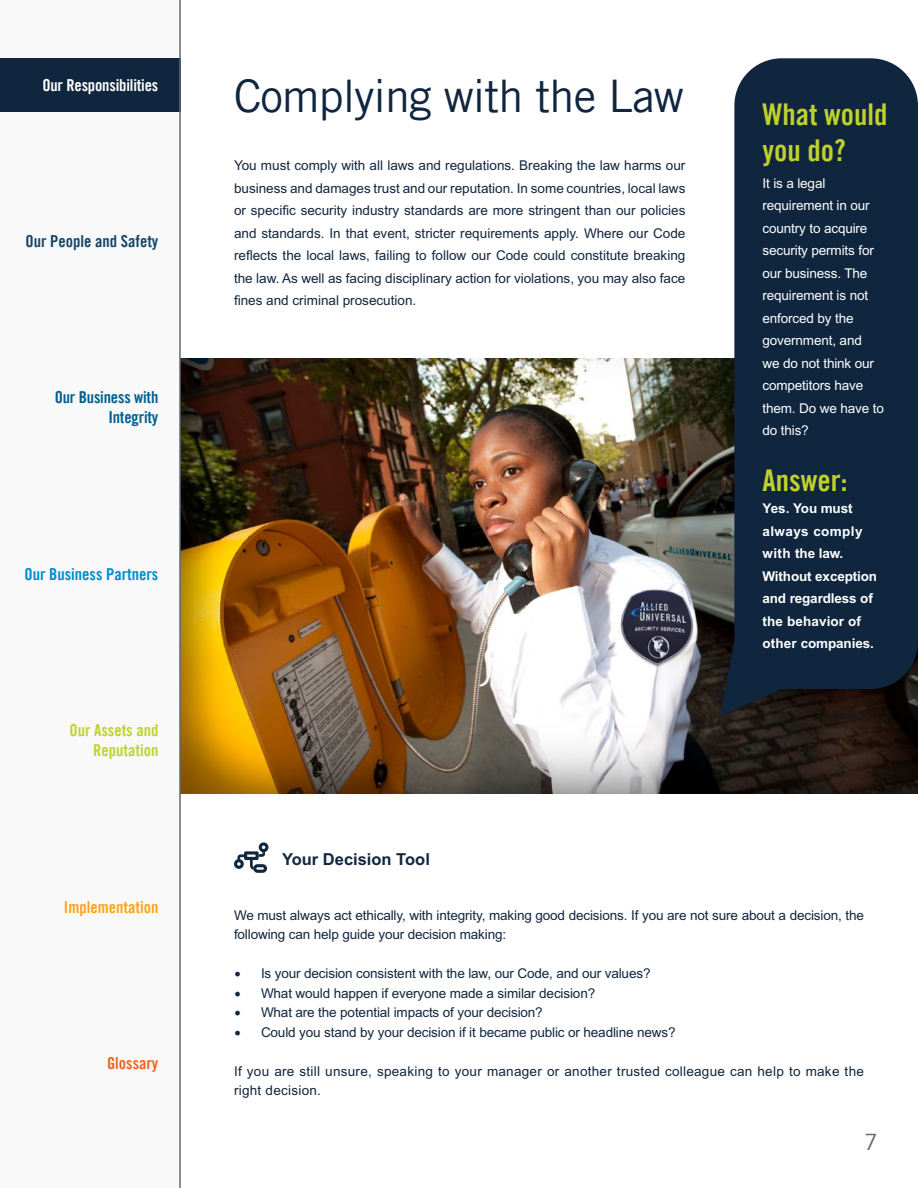
<style>
.page{position:relative;width:918px;height:1188px;background:#fff}
.page>*{position:absolute;margin:0;border:0;box-sizing:border-box;transform-origin:0 0}
.t1{font:45px "Trade Gothic LT Pro";letter-spacing:-.02em;color:#10263f}
.t2{font:30px/36px "Trade Gothic LT Pro Bd Cn 20";color:#bfd22b}
.t3{font:22.5px "Trade Gothic LT Pro";color:#5d6a76}
.t4{font:16.5px/19.5px "Trade Gothic LT Pro Bd Cn 20";letter-spacing:-.01em;color:#005f90;text-align:right}
.t5{font:16.5px/19.5px "Trade Gothic LT Pro Bd Cn 20";color:#bfd22b;text-align:right}
.t6{font:16.5px "Trade Gothic LT Pro Bd Cn 20";letter-spacing:-.01em;color:#fff}
.t7{font:16.5px "Trade Gothic LT Pro Bd Cn 20";color:#008ccc}
.t8{font:16.5px "Trade Gothic LT Pro Bd Cn 20";color:#164469}
.t9{font:700 16.5px "Arial MT Std";color:#10263f}
.t10{font:16.5px "Trade Gothic LT Pro Bd Cn 20";color:#faa41a}
.t11{font:16.5px "Trade Gothic LT Pro Bd Cn 20";color:#f26322}
.t12{font:13.5px/22.5px "Arial MT Std";letter-spacing:-.01em;color:#10263f;text-align:justify}
.t13{font:13.5px/22.5px "Arial MT Std";letter-spacing:-.01em;color:#fff}
.t14{font:13.5px/19.5px "Arial MT Std";letter-spacing:.02em;color:#10263f}
.t15{font:700 13.5px/22.5px "Arial MT Std";letter-spacing:-.01em;color:#fff}
.s1{font-family:"Minion Pro";font-size:18px}
</style>
<div class="page">
<div style="left:0;top:0;width:179px;height:1188px;background:#f8f9f8"></div>
<div style="left:0;top:58px;width:180px;height:54px;background:#10263f"></div>
<img style="left:181px;top:358px;width:737px;height:436px">
<hr style="left:179px;top:0;width:2px;height:1188px;background:#5d6a76">
<div style="left:734px;top:58px;width:184px;height:631px;background:#10263f;border-radius:47px"></div>
<svg style="left:720px;top:639px;width:71px;height:77px"></svg>
<svg style="left:234px;top:842px;width:35px;height:31px"></svg>
<p class="t6" style="left:42px;top:75px;width:117px">Our Responsibilities</p>
<p class="t8" style="left:26px;top:231px;width:134px">Our People and Safety</p>
<p class="t4" style="left:55px;top:387px;width:105px">Our Business with<br>Integrity</p>
<p class="t7" style="left:25px;top:564px;width:135px">Our Business Partners</p>
<p class="t5" style="left:69px;top:720px;width:90px">Our Assets and<br>Reputation</p>
<p class="t10" style="left:64px;top:897px;width:96px">Implementation</p>
<p class="t11" style="left:107px;top:1053px;width:53px">Glossary</p>
<h1 class="t1" style="left:234px;top:68px;width:451px">Complying with the Law</h1>
<p class="t12" style="left:234px;top:154px;width:453px">You must comply with all laws and regulations. Breaking the law harms our business and damages trust and our reputation. In some countries, local laws or specific security industry standards are more stringent than our policies and standards. In that event, stricter requirements apply. Where our Code reflects the local laws, failing to follow our Code could constitute breaking the law. As well as facing disciplinary action for violations, you may also face fines and criminal prosecution.</p>
<h2 class="t2" style="left:762px;top:96px;width:126px">What would you do?</h2>
<p class="t13" style="left:762px;top:172px;width:123px">It is a legal requirement in our country to acquire security permits for our business. The requirement is not enforced by the government, and<br>we do not think our competitors have them. Do we have to do this?</p>
<h2 class="t2" style="left:762px;top:462px;width:86px">Answer:</h2>
<p class="t15" style="left:762px;top:497px;width:116px">Yes. You must always comply with the law.<br>Without exception and regardless of the behavior of other companies.</p>
<p class="t9" style="left:282px;top:849px;width:149px">Your Decision Tool</p>
<p class="t12" style="left:234px;top:905px;width:632px;line-height:19.5px">We must always act ethically, with integrity, making good decisions. If you are not sure about a decision, the following can help guide your decision making:</p>
<p class="t12" style="left:234px;top:962px;width:418px"><span class="s1">•</span> Is your decision consistent with the law, our Code, and our values?</p>
<p class="t12" style="left:234px;top:982px;width:363px"><span class="s1">•</span> What would happen if everyone made a similar decision?</p>
<p class="t12" style="left:234px;top:1001px;width:310px"><span class="s1">•</span> What are the potential impacts of your decision?</p>
<p class="t12" style="left:234px;top:1021px;width:443px"><span class="s1">•</span> Could you stand by your decision if it became public or headline news?</p>
<p class="t14" style="left:234px;top:1061px;width:631px">If you are still unsure, speaking to your manager or another trusted colleague can help to make the right decision.</p>
<h3 class="t3" style="left:864px;top:1129px;width:15px">7</h3>
</div>
